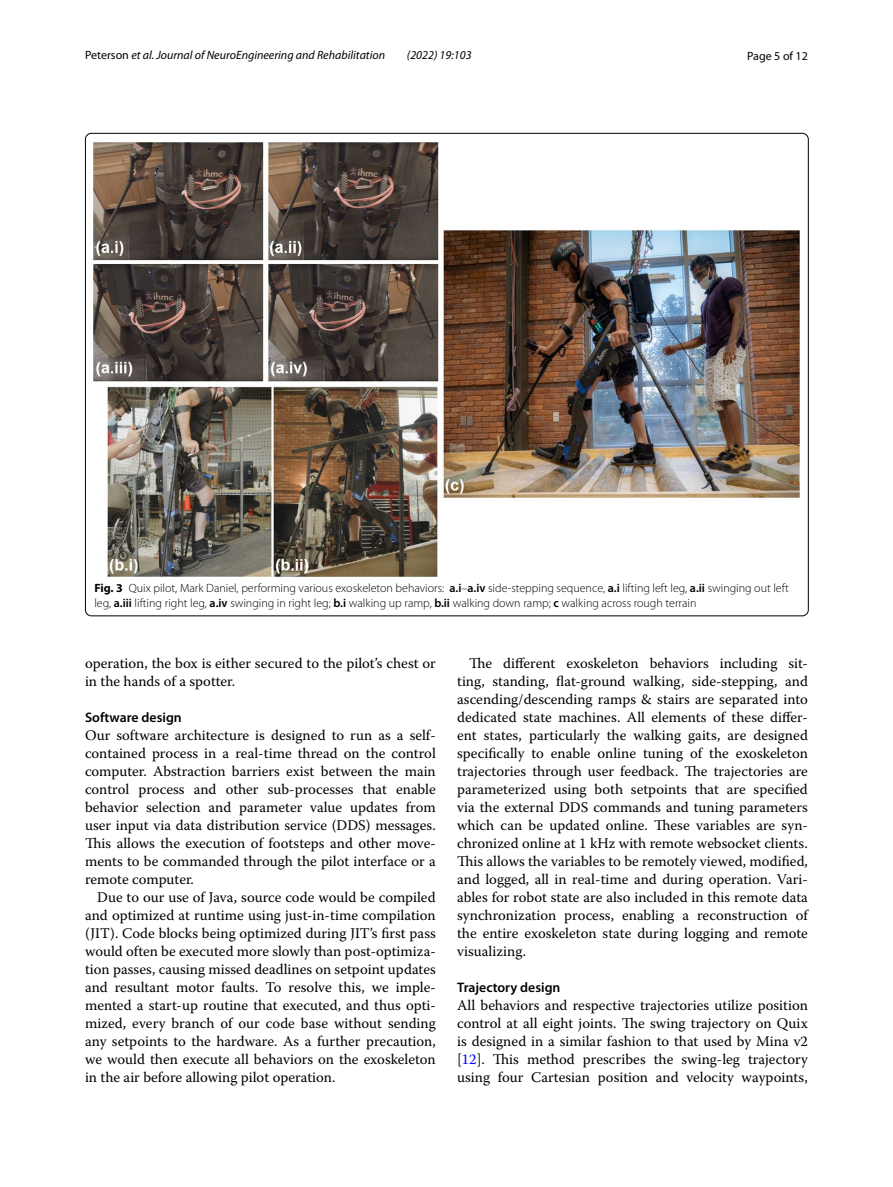
<style>
.page{position:relative;width:893px;height:1187px;background:#fff}
.page>*{position:absolute;margin:0;border:0;box-sizing:border-box;transform-origin:0 0}
.t1{font:14.7px/18px "Warnock Pro";color:#000;text-align:justify}
.t2{font:600 13.8px "Myriad Pro";color:#000}
.t3{font:300 12px/15px "Myriad Pro";color:#000}
.t4{font:italic 12px "Myriad Pro";color:#000}
.t5{font:12px "Myriad Pro";color:#000}
.s1{font-style:normal}
.s2{font-weight:700}
.s3{font-weight:600}
.s4{color:#00f}
</style>
<div class="page">
<img style="left:94px;top:142px;width:706px;height:434px">
<p class="t4" style="left:85px;top:48px;width:302px"><span class="s1">Peterson</span> et al. Journal of NeuroEngineering and Rehabilitation</p>
<p class="t4" style="left:407px;top:48px;width:66px">(2022) 19:103</p>
<p class="t5" style="left:747px;top:48px;width:62px">Page 5 of 12</p>
<p class="t3" style="left:94px;top:580px;width:696px"><span class="s2">Fig. 3</span> Quix pilot, Mark Daniel, performing various exoskeleton behaviors: <span class="s3">a.i</span>–<span class="s3">a.iv</span> side-stepping sequence, <span class="s3">a.i</span> lifting left leg, <span class="s3">a.ii</span> swinging out left leg, <span class="s3">a.iii</span> lifting right leg, <span class="s3">a.iv</span> swinging in right leg; <span class="s3">b.i</span> walking up ramp, <span class="s3">b.ii</span> walking down ramp; <span class="s3">c</span> walking across rough terrain</p>
<p class="t1" style="left:85px;top:654px;width:352px">operation, the box is either secured to the pilot’s chest or in the hands of a spotter.</p>
<p class="t2" style="left:85px;top:708px;width:98px">Software design</p>
<p class="t1" style="left:85px;top:726px;width:352px">Our software architecture is designed to run as a self&shy;contained process in a real-time thread on the control computer. Abstraction barriers exist between the main control process and other sub-processes that enable behavior selection and parameter value updates from user input via data distribution service (DDS) messages.<br>This allows the execution of footsteps and other move&shy;ments to be commanded through the pilot interface or a remote computer.</p>
<p class="t1" style="left:85px;top:888px;width:352px;text-indent:12px">Due to our use of Java, source code would be compiled and optimized at runtime using just-in-time compilation (JIT). Code blocks being optimized during JIT’s first pass would often be executed more slowly than post-optimiza&shy;tion passes, causing missed deadlines on setpoint updates and resultant motor faults. To resolve this, we imple&shy;mented a start-up routine that executed, and thus opti&shy;mized, every branch of our code base without sending any setpoints to the hardware. As a further precaution, we would then execute all behaviors on the exoskeleton in the air before allowing pilot operation.</p>
<p class="t1" style="left:457px;top:654px;width:352px;text-indent:12px">The different exoskeleton behaviors including sit&shy;ting, standing, flat-ground walking, side-stepping, and ascending/descending ramps &amp; stairs are separated into dedicated state machines. All elements of these differ&shy;ent states, particularly the walking gaits, are designed specifically to enable online tuning of the exoskeleton trajectories through user feedback. The trajectories are parameterized using both setpoints that are specified via the external DDS commands and tuning parameters which can be updated online. These variables are syn&shy;chronized online at 1 kHz with remote websocket clients.<br>This allows the variables to be remotely viewed, modified, and logged, all in real-time and during operation. Vari&shy;ables for robot state are also included in this remote data synchronization process, enabling a reconstruction of the entire exoskeleton state during logging and remote visualizing.</p>
<p class="t2" style="left:457px;top:978px;width:105px">Trajectory design</p>
<p class="t1" style="left:457px;top:996px;width:352px">All behaviors and respective trajectories utilize position control at all eight joints. The swing trajectory on Quix is designed in a similar fashion to that used by Mina v2 [<span class="s4">12</span>]. This method prescribes the swing-leg trajectory using four Cartesian position and velocity waypoints,</p>
</div>
